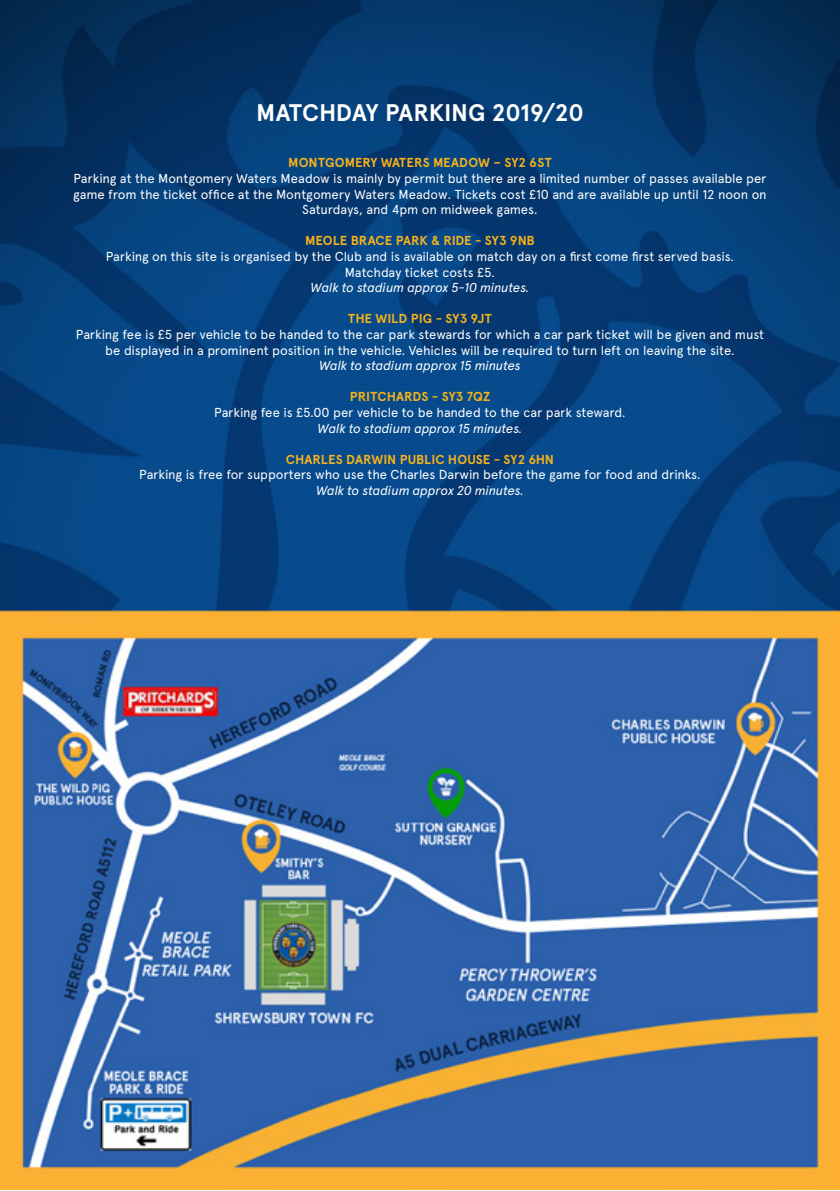
<style>
.page{position:relative;width:840px;height:1191px;background:#fff}
.page>*{position:absolute;margin:0;border:0;box-sizing:border-box;transform-origin:0 0}
.t1{font:700 24px "Apercu";letter-spacing:-.005em;color:#fff}
.t2{font:13px/15.6px "Apercu";letter-spacing:-.01em;color:#fff;text-align:center}
.t3{font:700 13px "Apercu";letter-spacing:.005em;color:#f8b31a}
.t4{font:italic 13px "Apercu";letter-spacing:-.02em;color:#fff}
</style>
<div class="page">
<img style="left:0;top:0;width:839px;height:1189px">
<h1 class="t1" style="left:256px;top:98px;width:329px">MATCHDAY PARKING 2019/20</h1>
<p class="t3" style="left:288px;top:155px;width:265px">MONTGOMERY WATERS MEADOW – SY2 6ST</p>
<p class="t2" style="left:73px;top:170px;width:694px">Parking at the Montgomery Waters Meadow is mainly by permit but there are a limited number of passes available per game from the ticket office at the Montgomery Waters Meadow. Tickets cost £10 and are available up until 12 noon on<br>Saturdays, and 4pm on midweek games.</p>
<p class="t3" style="left:305px;top:233px;width:231px">MEOLE BRACE PARK &amp; RIDE - SY3 9NB</p>
<p class="t2" style="left:106px;top:248px;width:629px">Parking on this site is organised by the Club and is available on match day on a first come first served basis.<br>Matchday ticket costs £5.</p>
<p class="t4" style="left:310px;top:277px;width:220px">Walk to stadium approx 5-10 minutes.</p>
<p class="t3" style="left:348px;top:311px;width:145px">THE WILD PIG - SY3 9JT</p>
<p class="t2" style="left:76px;top:326px;width:689px">Parking fee is £5 per vehicle to be handed to the car park stewards for which a car park ticket will be given and must be displayed in a prominent position in the vehicle. Vehicles will be required to turn left on leaving the site.</p>
<p class="t4" style="left:319px;top:355px;width:203px">Walk to stadium approx 15 minutes</p>
<p class="t3" style="left:349px;top:389px;width:142px">PRITCHARDS - SY3 7QZ</p>
<p class="t2" style="left:214px;top:404px;width:413px">Parking fee is £5.00 per vehicle to be handed to the car park steward.</p>
<p class="t4" style="left:317px;top:417px;width:206px">Walk to stadium approx 15 minutes.</p>
<p class="t3" style="left:286px;top:451px;width:269px">CHARLES DARWIN PUBLIC HOUSE - SY2 6HN</p>
<p class="t2" style="left:139px;top:467px;width:562px">Parking is free for supporters who use the Charles Darwin before the game for food and drinks.</p>
<p class="t4" style="left:316px;top:480px;width:209px">Walk to stadium approx 20 minutes.</p>
</div>
